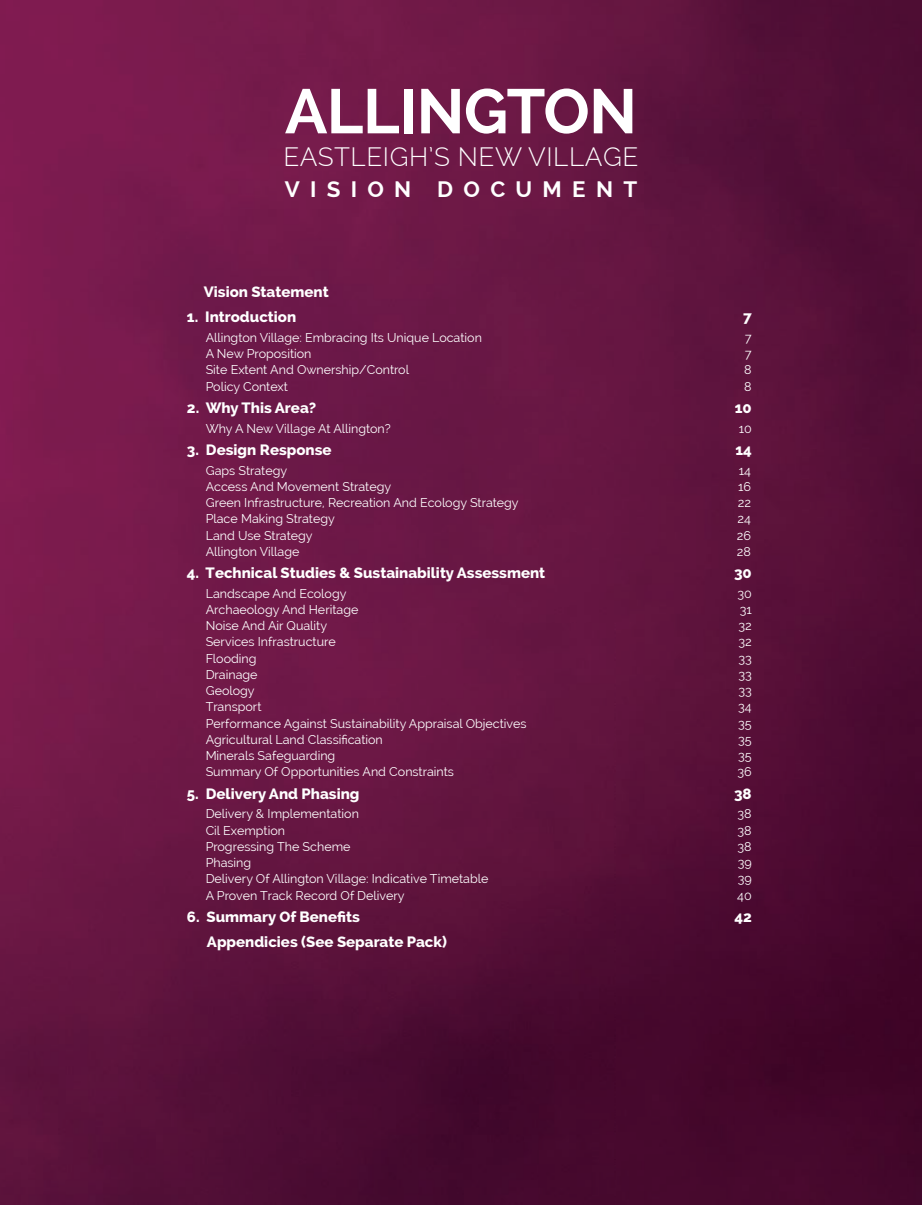
<style>
.page{position:relative;width:922px;height:1205px;background:#fff}
.page>*{position:absolute;margin:0;border:0;box-sizing:border-box;transform-origin:0 0}
.t1{font:700 62.62px "Raleway";letter-spacing:-.01em;color:#fff}
.t2{font:300 26px "Raleway";letter-spacing:.02em;color:#fff}
.t3{font:700 22.38px "Raleway";letter-spacing:.46em;color:#fff}
.t4{font:800 15px "Raleway";color:#fff}
.t5{font:12.5px "Raleway";color:#fff}
</style>
<div class="page">
<img style="left:0;top:0;width:921px;height:1205px">
<h1 class="t1" style="left:285px;top:76px;width:353px">ALLINGTON</h1>
<h2 class="t2" style="left:283px;top:141px;width:356px">EASTLEIGH’S NEW VILLAGE</h2>
<h3 class="t3" style="left:285px;top:176px;width:354px">VISION DOCuMENT</h3>
<p class="t4" style="left:204px;top:283px;width:126px">Vision Statement</p>
<p class="t4" style="left:187px;top:308px;width:111px">1. introduction</p>
<p class="t4" style="left:742px;top:308px;width:10px">7</p>
<p class="t5" style="left:206px;top:330px;width:278px">Allington Village: Embracing Its Unique Location</p>
<p class="t5" style="left:744px;top:330px;width:8px">7</p>
<p class="t5" style="left:206px;top:346px;width:107px">A New Proposition</p>
<p class="t5" style="left:744px;top:346px;width:8px">7</p>
<p class="t5" style="left:206px;top:363px;width:205px">Site Extent And Ownership/Control</p>
<p class="t5" style="left:744px;top:363px;width:9px">8</p>
<p class="t5" style="left:206px;top:379px;width:84px">Policy Context</p>
<p class="t5" style="left:744px;top:379px;width:9px">8</p>
<p class="t4" style="left:187px;top:399px;width:131px">2. Why This Area?</p>
<p class="t4" style="left:734px;top:399px;width:18px">10</p>
<p class="t5" style="left:206px;top:421px;width:186px">Why A New Village At Allington?</p>
<p class="t5" style="left:738px;top:421px;width:15px">10</p>
<p class="t4" style="left:187px;top:441px;width:146px">3. Design response</p>
<p class="t4" style="left:735px;top:441px;width:18px">14</p>
<p class="t5" style="left:206px;top:463px;width:83px">Gaps Strategy</p>
<p class="t5" style="left:738px;top:463px;width:14px">14</p>
<p class="t5" style="left:206px;top:479px;width:187px">Access And Movement Strategy</p>
<p class="t5" style="left:738px;top:479px;width:14px">16</p>
<p class="t5" style="left:206px;top:495px;width:314px">Green Infrastructure, Recreation And Ecology Strategy</p>
<p class="t5" style="left:737px;top:495px;width:15px">22</p>
<p class="t5" style="left:206px;top:512px;width:131px">Place Making Strategy</p>
<p class="t5" style="left:737px;top:512px;width:15px">24</p>
<p class="t5" style="left:206px;top:528px;width:108px">Land Use Strategy</p>
<p class="t5" style="left:736px;top:528px;width:16px">26</p>
<p class="t5" style="left:206px;top:544px;width:95px">Allington Village</p>
<p class="t5" style="left:736px;top:544px;width:16px">28</p>
<p class="t4" style="left:187px;top:564px;width:360px">4. Technical Studies &amp; Sustainability Assessment</p>
<p class="t4" style="left:733px;top:564px;width:19px">30</p>
<p class="t5" style="left:206px;top:586px;width:142px">Landscape And Ecology</p>
<p class="t5" style="left:737px;top:586px;width:16px">30</p>
<p class="t5" style="left:206px;top:602px;width:154px">Archaeology And Heritage</p>
<p class="t5" style="left:739px;top:602px;width:14px">31</p>
<p class="t5" style="left:206px;top:618px;width:123px">Noise And Air Quality</p>
<p class="t5" style="left:738px;top:618px;width:15px">32</p>
<p class="t5" style="left:206px;top:635px;width:132px">Services Infrastructure</p>
<p class="t5" style="left:738px;top:635px;width:15px">32</p>
<p class="t5" style="left:206px;top:651px;width:52px">Flooding</p>
<p class="t5" style="left:738px;top:651px;width:15px">33</p>
<p class="t5" style="left:206px;top:667px;width:53px">Drainage</p>
<p class="t5" style="left:738px;top:667px;width:15px">33</p>
<p class="t5" style="left:206px;top:683px;width:50px">Geology</p>
<p class="t5" style="left:738px;top:683px;width:15px">33</p>
<p class="t5" style="left:206px;top:700px;width:57px">Transport</p>
<p class="t5" style="left:738px;top:700px;width:15px">34</p>
<p class="t5" style="left:206px;top:716px;width:322px">Performance Against Sustainability Appraisal Objectives</p>
<p class="t5" style="left:738px;top:716px;width:15px">35</p>
<p class="t5" style="left:206px;top:732px;width:179px">Agricultural Land Classification</p>
<p class="t5" style="left:738px;top:732px;width:15px">35</p>
<p class="t5" style="left:206px;top:748px;width:131px">Minerals Safeguarding</p>
<p class="t5" style="left:738px;top:748px;width:15px">35</p>
<p class="t5" style="left:206px;top:765px;width:250px">Summary Of Opportunities And Constraints</p>
<p class="t5" style="left:737px;top:765px;width:16px">36</p>
<p class="t4" style="left:187px;top:785px;width:174px">5. Delivery And Phasing</p>
<p class="t4" style="left:734px;top:785px;width:19px">38</p>
<p class="t5" style="left:206px;top:807px;width:155px">Delivery &amp; Implementation</p>
<p class="t5" style="left:737px;top:807px;width:16px">38</p>
<p class="t5" style="left:206px;top:823px;width:81px">Cil Exemption</p>
<p class="t5" style="left:737px;top:823px;width:16px">38</p>
<p class="t5" style="left:206px;top:839px;width:146px">Progressing The Scheme</p>
<p class="t5" style="left:737px;top:839px;width:16px">38</p>
<p class="t5" style="left:206px;top:855px;width:47px">Phasing</p>
<p class="t5" style="left:737px;top:855px;width:16px">39</p>
<p class="t5" style="left:206px;top:872px;width:284px">Delivery Of Allington Village: Indicative Timetable</p>
<p class="t5" style="left:737px;top:872px;width:16px">39</p>
<p class="t5" style="left:206px;top:888px;width:200px">A Proven Track Record Of Delivery</p>
<p class="t5" style="left:737px;top:888px;width:16px">40</p>
<p class="t4" style="left:187px;top:908px;width:174px">6. Summary Of Benefits</p>
<p class="t4" style="left:734px;top:908px;width:19px">42</p>
<p class="t4" style="left:207px;top:933px;width:242px">Appendicies (See Separate Pack)</p>
</div>
